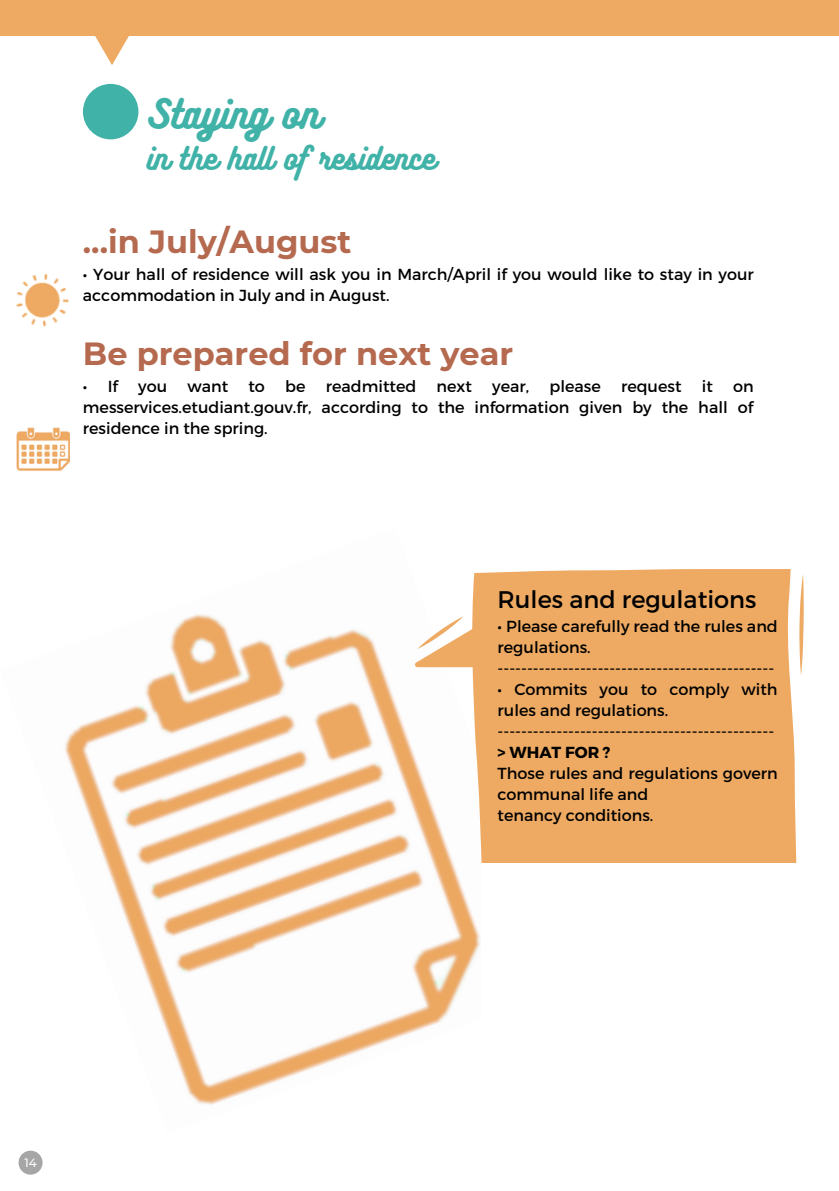
<style>
.page{position:relative;width:839px;height:1191px;background:#fff}
.page>*{position:absolute;margin:0;border:0;box-sizing:border-box;transform-origin:0 0}
.t1{font:36px "Bukhari Script";color:#41b2a7}
.t2{font:700 32px "Montserrat";color:#b56a50}
.t3{font:28px "Bukhari Script";color:#41b2a7}
.t4{font:24px "Montserrat";color:#000}
.t5{font:16px/21px "Montserrat";color:#000}
.t6{font:700 16px "Montserrat";color:#000}
.t7{font:500 12px "Montserrat";color:#fff}
</style>
<div class="page">
<div style="left:83px;top:84px;width:55px;height:55px;background:#41b2a7;border-radius:50%"></div>
<div style="left:0;top:0;width:838px;height:36px;background:#eeaa63"></div>
<svg style="left:95px;top:36px;width:34px;height:29px"></svg>
<img style="left:16px;top:428px;width:54px;height:43px">
<img style="left:64px;top:614px;width:406px;height:491px">
<div style="left:470px;top:569px;width:327px;height:398px;background:#eeaa63"></div>
<svg style="left:415px;top:613px;width:87px;height:54px"></svg>
<svg style="left:799px;top:575px;width:4px;height:100px"></svg>
<div style="left:481px;top:863px;width:335px;height:212px;background:#fff"></div>
<div style="left:19px;top:1151px;width:24px;height:24px;background:#a6a6a6;border-radius:50%"></div>
<img style="left:16px;top:274px;width:53px;height:53px">
<h1 class="t1" style="left:147px;top:91px;width:175px">Staying on</h1>
<h3 class="t3" style="left:147px;top:140px;width:290px">in the hall of residence</h3>
<h2 class="t2" style="left:83px;top:222px;width:270px">...in July/August</h2>
<p class="t5" style="left:83px;top:263px;width:672px">• Your hall of residence will ask you in March/April if you would like to stay in your accommodation in July and in August.</p>
<h2 class="t2" style="left:83px;top:335px;width:432px">Be prepared for next year</h2>
<p class="t5" style="left:83px;top:375px;width:37px">• If</p>
<p class="t5" style="left:138px;top:375px;width:30px">you</p>
<p class="t5" style="left:187px;top:375px;width:42px">want</p>
<p class="t5" style="left:248px;top:375px;width:18px">to</p>
<p class="t5" style="left:285px;top:375px;width:22px">be</p>
<p class="t5" style="left:326px;top:375px;width:92px">readmitted</p>
<p class="t5" style="left:436px;top:375px;width:37px">next</p>
<p class="t5" style="left:492px;top:375px;width:38px">year,</p>
<p class="t5" style="left:549px;top:375px;width:53px">please</p>
<p class="t5" style="left:621px;top:375px;width:62px">request</p>
<p class="t5" style="left:701px;top:375px;width:13px">it</p>
<p class="t5" style="left:83px;top:375px;width:672px;text-align:justify;text-indent:650px">on messervices.etudiant.gouv.fr, according to the information given by the hall of residence in the spring.</p>
<h3 class="t4" style="left:497px;top:584px;width:260px">Rules and regulations</h3>
<p class="t5" style="left:497px;top:615px;width:282px">• Please carefully read the rules and regulations. -----------------------------------------------</p>
<p class="t5" style="left:497px;top:678px;width:281px">• Commits you to comply with rules and regulations. -----------------------------------------------</p>
<p class="t6" style="left:497px;top:742px;width:114px">&gt; WHAT FOR ?</p>
<p class="t5" style="left:497px;top:762px;width:282px">Those rules and regulations govern communal life and<br>tenancy conditions.</p>
<p class="t7" style="left:25px;top:1155px;width:14px">14</p>
</div>
